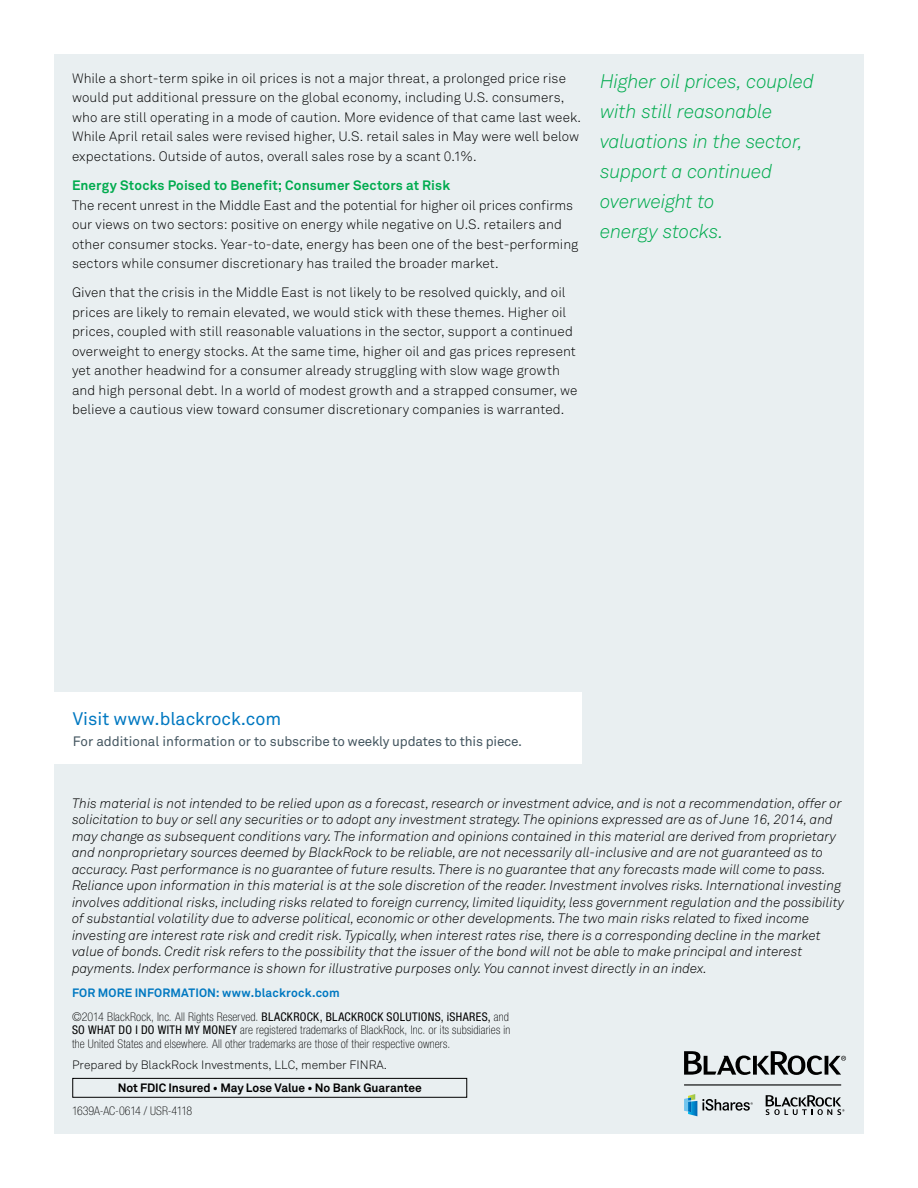
<style>
.page{position:relative;width:918px;height:1188px;background:#fff}
.page>*{position:absolute;margin:0;border:0;box-sizing:border-box;transform-origin:0 0}
.t1{font:italic 19.5px/30px "Akkurat Light Pro";letter-spacing:-.015em;color:#00ab4e}
.t2{font:18px "Akkurat Pro";color:#0078c1}
.t3{font:italic 13.5px/16.5px "Akkurat Light Pro";color:#000}
.t4{font:13.5px/19.5px "Akkurat Light Pro";letter-spacing:.005em;color:#000}
.t5{font:13.5px "Akkurat Pro";letter-spacing:-.015em;color:#445660}
.t6{font:700 13.5px "Akkurat Pro";letter-spacing:.01em;color:#00ab4e}
.t7{font:100 condensed 12px/13.5px "Helvetica Neue LT Std";letter-spacing:.015em;color:#000;text-align:justify}
.t8{font:12px "Akkurat Light Pro";color:#000}
.t9{font:700 12px "Akkurat Pro";letter-spacing:-.005em;color:#000}
.t10{font:700 12px "Akkurat Pro";letter-spacing:.01em;color:#0078c1}
.t11{font:100 condensed 12px "Helvetica Neue LT Std";letter-spacing:-.005em;color:#000}
.s1{font-weight:400}
</style>
<div class="page">
<div style="left:54px;top:54px;width:810px;height:1080px;background:#e9eff1"></div>
<svg style="left:766px;top:1095px;width:78px;height:20px"></svg>
<svg style="left:684px;top:1094px;width:69px;height:22px"></svg>
<svg style="left:684px;top:1051px;width:162px;height:24px"></svg>
<hr style="left:684px;top:1084px;width:157px;height:2px;background:#000">
<div style="left:72px;top:1078px;width:395px;height:20px;border:1px solid #000"></div>
<div style="left:5px;top:692px;width:577px;height:72px;background:#fff"></div>
<p class="t4" style="left:72px;top:69px;width:511px">While a short-term spike in oil prices is not a major threat, a prolonged price rise would put additional pressure on the global economy, including U.S. consumers, who are still operating in a mode of caution. More evidence of that came last week.<br>While April retail sales were revised higher, U.S. retail sales in May were well below expectations. Outside of autos, overall sales rose by a scant 0.1%.</p>
<p class="t6" style="left:72px;top:177px;width:380px">Energy Stocks Poised to Benefit; Consumer Sectors at Risk</p>
<p class="t4" style="left:72px;top:195px;width:508px">The recent unrest in the Middle East and the potential for higher oil prices confirms our views on two sectors: positive on energy while negative on U.S. retailers and other consumer stocks. Year-to-date, energy has been one of the best-performing sectors while consumer discretionary has trailed the broader market.</p>
<p class="t4" style="left:72px;top:283px;width:507px">Given that the crisis in the Middle East is not likely to be resolved quickly, and oil prices are likely to remain elevated, we would stick with these themes. Higher oil prices, coupled with still reasonable valuations in the sector, support a continued overweight to energy stocks. At the same time, higher oil and gas prices represent yet another headwind for a consumer already struggling with slow wage growth and high personal debt. In a world of modest growth and a strapped consumer, we believe a cautious view toward consumer discretionary companies is warranted.</p>
<h1 class="t1" style="left:600px;top:66px;width:216px">Higher oil prices, coupled with still reasonable valuations in the sector, support a continued overweight to<br>energy stocks.</h1>
<h2 class="t2" style="left:73px;top:708px;width:210px">Visit www.blackrock.com</h2>
<p class="t5" style="left:73px;top:733px;width:451px">For additional information or to subscribe to weekly updates to this piece.</p>
<p class="t3" style="left:72px;top:795px;width:774px">This material is not intended to be relied upon as a forecast, research or investment advice, and is not a recommendation, offer or solicitation to buy or sell any securities or to adopt any investment strategy. The opinions expressed are as of June 16, 2014, and may change as subsequent conditions vary. The information and opinions contained in this material are derived from proprietary and nonproprietary sources deemed by BlackRock to be reliable, are not necessarily all-inclusive and are not guaranteed as to accuracy. Past performance is no guarantee of future results. There is no guarantee that any forecasts made will come to pass.<br>Reliance upon information in this material is at the sole discretion of the reader. Investment involves risks. International investing involves additional risks, including risks related to foreign currency, limited liquidity, less government regulation and the possibility of substantial volatility due to adverse political, economic or other developments. The two main risks related to fixed income investing are interest rate risk and credit risk. Typically, when interest rates rise, there is a corresponding decline in the market value of bonds. Credit risk refers to the possibility that the issuer of the bond will not be able to make principal and interest payments. Index performance is shown for illustrative purposes only. You cannot invest directly in an index.</p>
<p class="t10" style="left:72px;top:986px;width:269px">FOR MORE IN FORMATION: www.blackrock.com</p>
<p class="t7" style="left:72px;top:1010px;width:440px">©2014 BlackRock, Inc. All Rights Reserved. <span class="s1">BLACKROCK, BLACKROCK SOLUTIONS, iSHARES,</span> and <span class="s1">SO WHAT DO I DO WITH MY MONEY</span> are registered trademarks of BlackRock, Inc. or its subsidiaries in the United States and elsewhere. All other trademarks are those of their respective owners.</p>
<p class="t8" style="left:72px;top:1058px;width:316px">Prepared by BlackRock Investments, LLC, member FINRA.</p>
<p class="t11" style="left:72px;top:1104px;width:122px">1639A-AC-0614 / USR-4118</p>
<p class="t9" style="left:118px;top:1080px;width:306px">Not FDIC Insured • May Lose Value • No Bank Guarantee</p>
</div>
